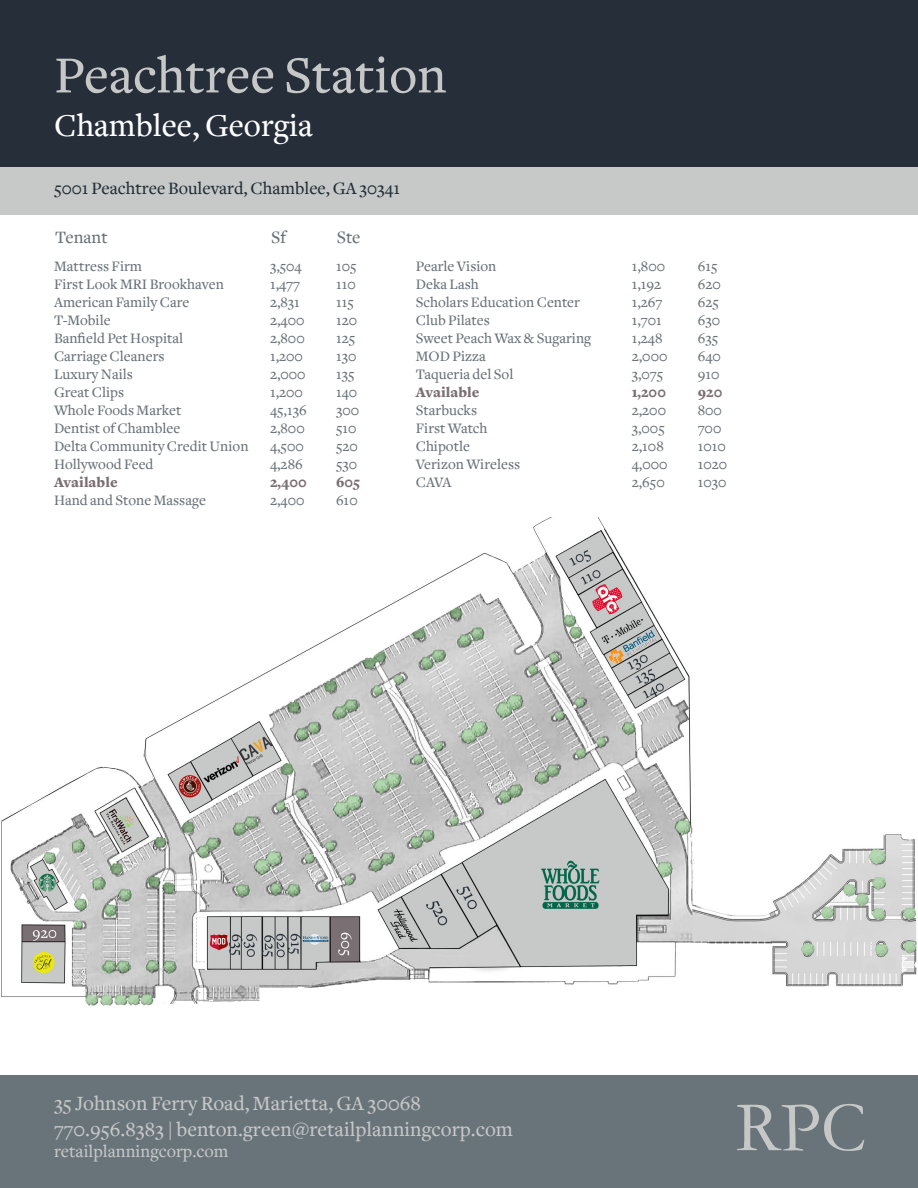
<style>
.page{position:relative;width:918px;height:1188px;background:#fff}
.page>*{position:absolute;margin:0;border:0;box-sizing:border-box;transform-origin:0 0}
.t1{font:72px "Garamond";color:#c6c7c7}
.t2{font:500 54px "Freight Text";color:#c6c7c7}
.t3{font:500 33px "Freight Text";color:#fff}
.t4{font:500 21px "Freight Text";color:#c6c7c7}
.t5{font:500 18px "Freight Text";color:#222e36}
.t6{font:500 18px "Freight Text";color:#c6c7c7}
.t7{font:500 18px "Freight Text";color:#687279}
.t8{font:500 15px "Freight Text";color:#687279}
.t9{font:900 15px "Freight Text";color:#7b6e73}
</style>
<div class="page">
<div style="left:0;top:1076px;width:918px;height:112px;background:#69747a"></div>
<div style="left:0;top:0;width:918px;height:167px;background:#262e39"></div>
<div style="left:0;top:167px;width:918px;height:48px;background:#c7c9c9"></div>
<img style="left:1px;top:518px;width:916px;height:488px">
<p class="t2" style="left:54px;top:46px;width:394px">Peachtree Station</p>
<p class="t3" style="left:54px;top:107px;width:260px">Chamblee, Georgia</p>
<p class="t5" style="left:54px;top:178px;width:348px">5001 Peachtree Boulevard, Chamblee, GA 30341</p>
<p class="t7" style="left:55px;top:227px;width:54px">Tenant</p>
<p class="t7" style="left:271px;top:227px;width:17px">Sf</p>
<p class="t7" style="left:337px;top:227px;width:25px">Ste</p>
<p class="t8" style="left:54px;top:258px;width:90px">Mattress Firm</p>
<p class="t8" style="left:270px;top:258px;width:33px">3,504</p>
<p class="t8" style="left:336px;top:258px;width:22px">105</p>
<p class="t8" style="left:54px;top:276px;width:171px">First Look MRI Brookhaven</p>
<p class="t8" style="left:270px;top:276px;width:32px">1,477</p>
<p class="t8" style="left:336px;top:276px;width:21px">110</p>
<p class="t8" style="left:54px;top:294px;width:137px">American Family Care</p>
<p class="t8" style="left:270px;top:294px;width:31px">2,831</p>
<p class="t8" style="left:336px;top:294px;width:19px">115</p>
<p class="t8" style="left:54px;top:312px;width:58px">T-Mobile</p>
<p class="t8" style="left:270px;top:312px;width:36px">2,400</p>
<p class="t8" style="left:336px;top:312px;width:23px">120</p>
<p class="t8" style="left:54px;top:330px;width:131px">Banfield Pet Hospital</p>
<p class="t8" style="left:270px;top:330px;width:36px">2,800</p>
<p class="t8" style="left:336px;top:330px;width:21px">125</p>
<p class="t8" style="left:54px;top:348px;width:112px">Carriage Cleaners</p>
<p class="t8" style="left:270px;top:348px;width:34px">1,200</p>
<p class="t8" style="left:336px;top:348px;width:22px">130</p>
<p class="t8" style="left:54px;top:366px;width:81px">Luxury Nails</p>
<p class="t8" style="left:270px;top:366px;width:37px">2,000</p>
<p class="t8" style="left:336px;top:366px;width:20px">135</p>
<p class="t8" style="left:54px;top:384px;width:72px">Great Clips</p>
<p class="t8" style="left:270px;top:384px;width:34px">1,200</p>
<p class="t8" style="left:336px;top:384px;width:23px">140</p>
<p class="t8" style="left:54px;top:402px;width:129px">Whole Foods Market</p>
<p class="t8" style="left:270px;top:402px;width:38px">45,136</p>
<p class="t8" style="left:336px;top:402px;width:25px">300</p>
<p class="t8" style="left:54px;top:420px;width:128px">Dentist of Chamblee</p>
<p class="t8" style="left:270px;top:420px;width:36px">2,800</p>
<p class="t8" style="left:336px;top:420px;width:22px">510</p>
<p class="t8" style="left:54px;top:438px;width:196px">Delta Community Credit Union</p>
<p class="t8" style="left:270px;top:438px;width:35px">4,500</p>
<p class="t8" style="left:336px;top:438px;width:23px">520</p>
<p class="t8" style="left:54px;top:456px;width:101px">Hollywood Feed</p>
<p class="t8" style="left:270px;top:456px;width:34px">4,286</p>
<p class="t8" style="left:336px;top:456px;width:23px">530</p>
<p class="t9" style="left:54px;top:473px;width:65px">Available</p>
<p class="t9" style="left:270px;top:473px;width:39px">2,400</p>
<p class="t9" style="left:336px;top:473px;width:26px">605</p>
<p class="t8" style="left:54px;top:492px;width:154px">Hand and Stone Massage</p>
<p class="t8" style="left:270px;top:492px;width:36px">2,400</p>
<p class="t8" style="left:336px;top:492px;width:23px">610</p>
<p class="t8" style="left:416px;top:258px;width:82px">Pearle Vision</p>
<p class="t8" style="left:632px;top:258px;width:35px">1,800</p>
<p class="t8" style="left:698px;top:258px;width:21px">615</p>
<p class="t8" style="left:416px;top:276px;width:65px">Deka Lash</p>
<p class="t8" style="left:632px;top:276px;width:31px">1,192</p>
<p class="t8" style="left:698px;top:276px;width:25px">620</p>
<p class="t8" style="left:416px;top:294px;width:166px">Scholars Education Center</p>
<p class="t8" style="left:632px;top:294px;width:32px">1,267</p>
<p class="t8" style="left:698px;top:294px;width:23px">625</p>
<p class="t8" style="left:416px;top:312px;width:76px">Club Pilates</p>
<p class="t8" style="left:632px;top:312px;width:32px">1,701</p>
<p class="t8" style="left:698px;top:312px;width:24px">630</p>
<p class="t8" style="left:416px;top:330px;width:177px">Sweet Peach Wax &amp; Sugaring</p>
<p class="t8" style="left:632px;top:330px;width:32px">1,248</p>
<p class="t8" style="left:698px;top:330px;width:22px">635</p>
<p class="t8" style="left:416px;top:348px;width:72px">MOD Pizza</p>
<p class="t8" style="left:632px;top:348px;width:37px">2,000</p>
<p class="t8" style="left:698px;top:348px;width:25px">640</p>
<p class="t8" style="left:416px;top:366px;width:99px">Taqueria del Sol</p>
<p class="t8" style="left:632px;top:366px;width:33px">3,075</p>
<p class="t8" style="left:698px;top:366px;width:23px">910</p>
<p class="t9" style="left:416px;top:383px;width:65px">Available</p>
<p class="t9" style="left:632px;top:383px;width:36px">1,200</p>
<p class="t9" style="left:698px;top:383px;width:26px">920</p>
<p class="t8" style="left:416px;top:402px;width:63px">Starbucks</p>
<p class="t8" style="left:632px;top:402px;width:36px">2,200</p>
<p class="t8" style="left:698px;top:402px;width:26px">800</p>
<p class="t8" style="left:416px;top:420px;width:73px">First Watch</p>
<p class="t8" style="left:632px;top:420px;width:34px">3,005</p>
<p class="t8" style="left:698px;top:420px;width:25px">700</p>
<p class="t8" style="left:416px;top:438px;width:56px">Chipotle</p>
<p class="t8" style="left:632px;top:438px;width:34px">2,108</p>
<p class="t8" style="left:698px;top:438px;width:30px">1010</p>
<p class="t8" style="left:416px;top:456px;width:106px">Verizon Wireless</p>
<p class="t8" style="left:632px;top:456px;width:37px">4,000</p>
<p class="t8" style="left:698px;top:456px;width:31px">1020</p>
<p class="t8" style="left:416px;top:474px;width:37px">CAVA</p>
<p class="t8" style="left:632px;top:474px;width:34px">2,650</p>
<p class="t8" style="left:698px;top:474px;width:30px">1030</p>
<p class="t4" style="left:54px;top:1092px;width:369px">35 Johnson Ferry Road, Marietta, GA 30068</p>
<p class="t4" style="left:54px;top:1117px;width:460px">770.956.8383 | benton.green@retailplanningcorp.com</p>
<p class="t6" style="left:54px;top:1142px;width:176px">retailplanningcorp.com</p>
<p class="t1" style="left:735px;top:1079px;width:133px">RPC</p>
</div>
